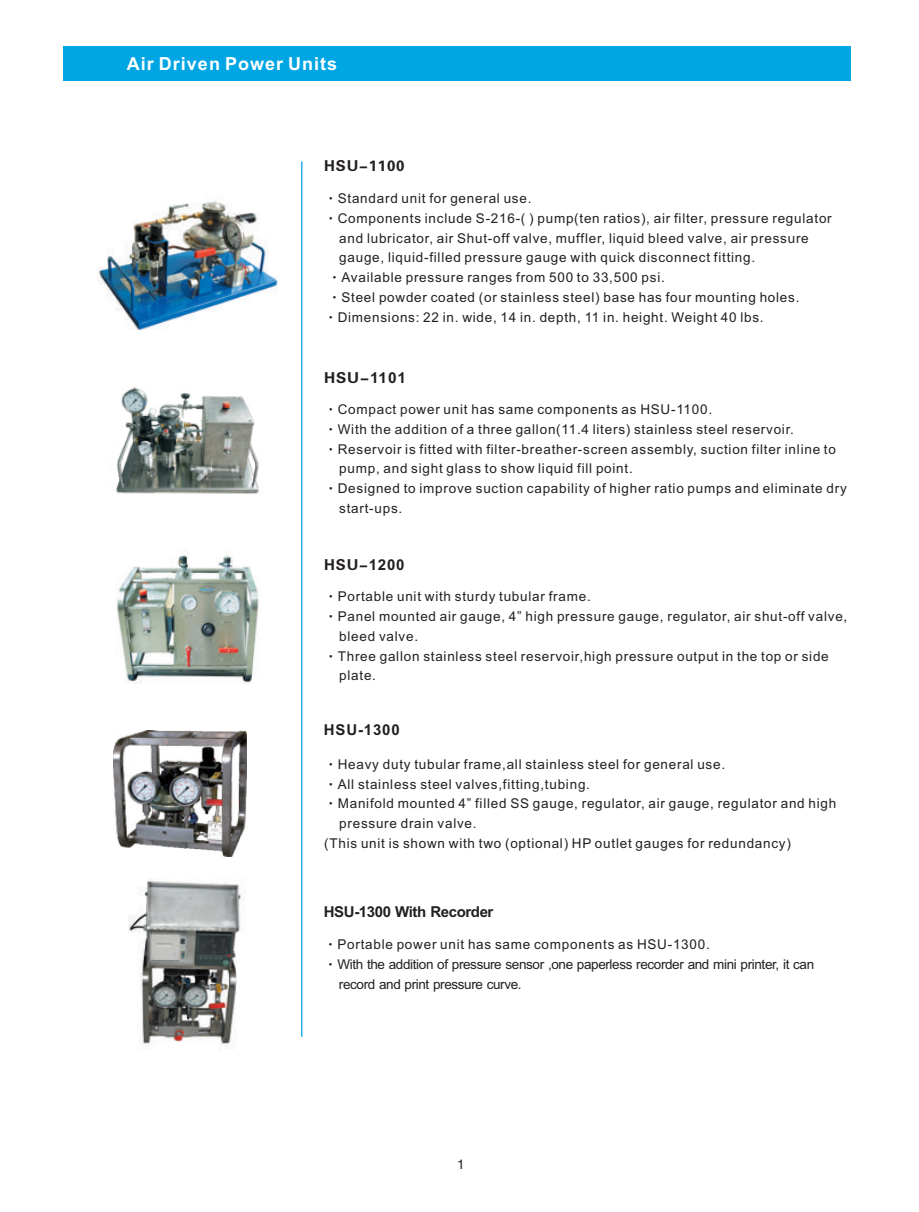
<style>
.page{position:relative;width:919px;height:1212px;background:#fff}
.page>*{position:absolute;margin:0;border:0;box-sizing:border-box;transform-origin:0 0}
.t1{font:700 18px "Arial";letter-spacing:.055em;color:#fff}
.t2{font:700 15px "Arial";letter-spacing:-.03em;color:#231f20}
.t3{font:15px "FZDHTJW GB1 0";letter-spacing:.055em;color:#231f20}
.t4{font:13.5px "Arial";letter-spacing:.055em;color:#231f20}
.t5{font:13.5px "Arial";letter-spacing:-.03em;color:#231f20}
.t6{font:13.5px "FZHTJW GB1 0";color:#231f20}
.s1{font-family:"FZHTJW GB1 0"}
.s2{font-family:"Arial";font-weight:700}
</style>
<div class="page">
<img style="left:98px;top:201px;width:180px;height:129px">
<div style="left:64px;top:46px;width:786px;height:34px;background:#00a6e4"></div>
<img style="left:113px;top:730px;width:133px;height:126px">
<img style="left:115px;top:387px;width:144px;height:107px">
<img style="left:116px;top:549px;width:143px;height:135px">
<hr style="left:301px;top:161px;width:1px;height:876px;background:#00a6e4">
<img style="left:128px;top:879px;width:115px;height:170px">
<h1 class="t1" style="left:127px;top:57px;width:212px">Air Driven Power Units</h1>
<p class="t3" style="left:324px;top:158px;width:82px">HSU-1100</p>
<p class="t4" style="left:324px;top:193px;width:209px"><span class="s1">·</span>Standard unit for general use.</p>
<p class="t4" style="left:324px;top:213px;width:509px"><span class="s1">·</span>Components include S-216-( ) pump(ten ratios), air filter, pressure regulator</p>
<p class="t4" style="left:339px;top:233px;width:471px">and lubricator, air Shut-off valve, muffler, liquid bleed valve, air pressure</p>
<p class="t4" style="left:339px;top:252px;width:417px">gauge, liquid-filled pressure gauge with quick disconnect fitting.</p>
<p class="t4" style="left:328px;top:272px;width:338px"><span class="s1">·</span>Available pressure ranges from 500 to 33,500 psi.</p>
<p class="t4" style="left:328px;top:292px;width:473px"><span class="s1">·</span>Steel powder coated (or stainless steel) base has four mounting holes.</p>
<p class="t4" style="left:324px;top:312px;width:441px"><span class="s1">·</span>Dimensions: 22 in. wide, 14 in. depth, 11 in. height. Weight 40 lbs.</p>
<p class="t3" style="left:324px;top:369px;width:83px">HSU-<span class="s2">1101</span></p>
<p class="t4" style="left:324px;top:404px;width:389px"><span class="s1">·</span>Compact power unit has same components as HSU-1100.</p>
<p class="t4" style="left:324px;top:424px;width:471px"><span class="s1">·</span>With the addition of a three gallon(11.4 liters) stainless steel reservoir.</p>
<p class="t4" style="left:324px;top:444px;width:513px"><span class="s1">·</span>Reservoir is fitted with filter-breather-screen assembly, suction filter inline to</p>
<p class="t4" style="left:339px;top:464px;width:295px">pump, and sight glass to show liquid fill point.</p>
<p class="t4" style="left:324px;top:483px;width:524px"><span class="s1">·</span>Designed to improve suction capability of higher ratio pumps and eliminate dry</p>
<p class="t4" style="left:339px;top:503px;width:65px">start-ups.</p>
<p class="t3" style="left:324px;top:556px;width:82px">HSU-<span class="s2">1200</span></p>
<p class="t4" style="left:324px;top:591px;width:268px"><span class="s1">·</span>Portable unit with sturdy tubular frame.</p>
<p class="t4" style="left:324px;top:611px;width:524px"><span class="s1">·</span>Panel mounted air gauge, 4” high pressure gauge, regulator, air shut-off valve,</p>
<p class="t4" style="left:339px;top:631px;width:80px">bleed valve.</p>
<p class="t4" style="left:324px;top:651px;width:506px"><span class="s1">·</span>Three gallon stainless steel reservoir,high pressure output in the top or side</p>
<p class="t4" style="left:339px;top:671px;width:38px">plate.</p>
<p class="t2" style="left:324px;top:724px;width:77px">HSU-1300</p>
<p class="t4" style="left:324px;top:759px;width:402px"><span class="s1">·</span>Heavy duty tubular frame,all stainless steel for general use.</p>
<p class="t4" style="left:324px;top:779px;width:267px"><span class="s1">·</span>All stainless steel valves,fitting,tubing.</p>
<p class="t4" style="left:324px;top:798px;width:513px"><span class="s1">·</span>Manifold mounted 4” filled SS gauge, regulator, air gauge, regulator and high</p>
<p class="t4" style="left:339px;top:818px;width:139px">pressure drain valve.</p>
<p class="t4" style="left:324px;top:838px;width:468px">(This unit is shown with two (optional) HP outlet gauges for redundancy)</p>
<p class="t2" style="left:324px;top:906px;width:171px">HSU-1300 With Recorder</p>
<p class="t4" style="left:324px;top:939px;width:387px"><span class="s1">·</span>Portable power unit has same components as HSU-1300.</p>
<p class="t5" style="left:324px;top:959px;width:491px"><span class="s1">·</span>With the addition of pressure sensor ,one paperless recorder and mini printer, it can</p>
<p class="t5" style="left:339px;top:979px;width:184px">record and print pressure curve.</p>
<p class="t6" style="left:457px;top:1156px;width:9px">1</p>
</div>
